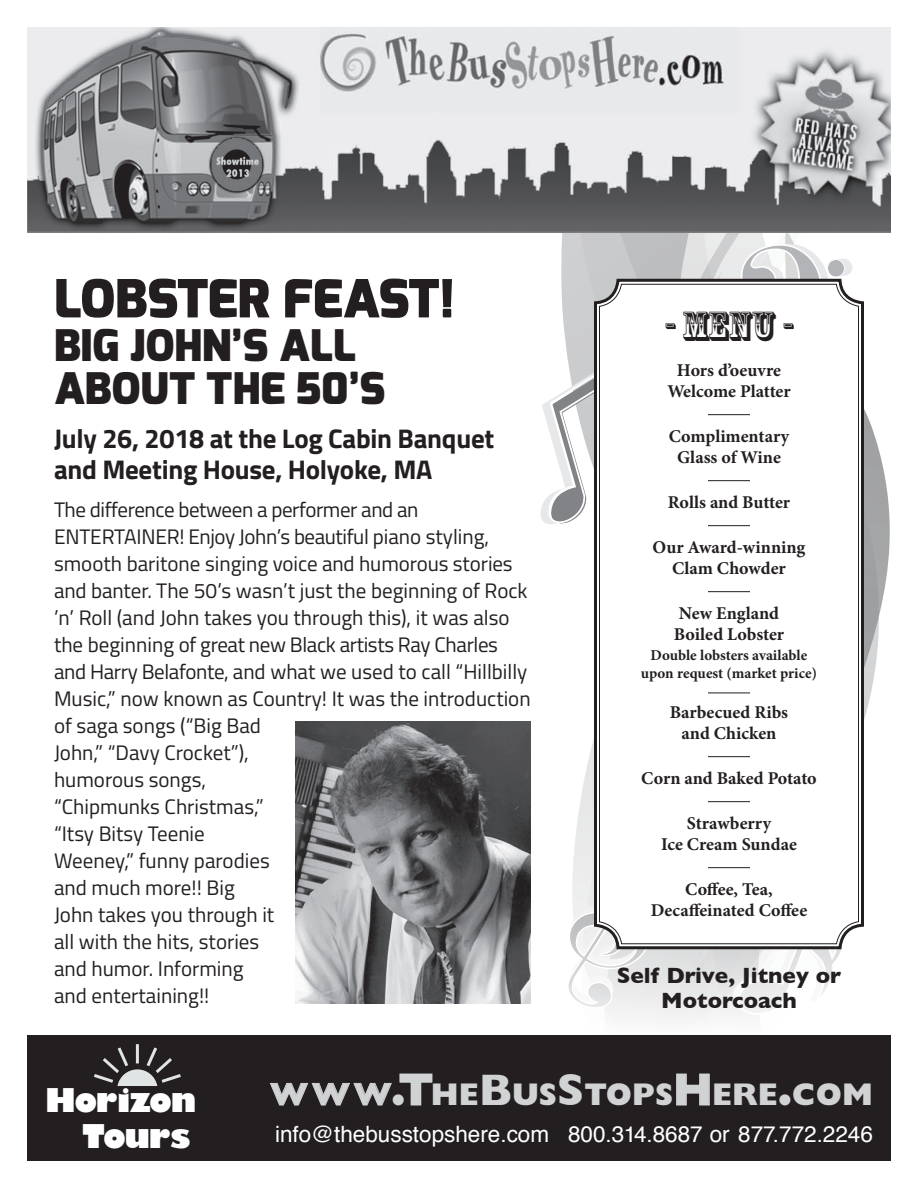
<style>
.page{position:relative;width:918px;height:1188px;background:#fff}
.page>*{position:absolute;margin:0;border:0;box-sizing:border-box;transform-origin:0 0}
.t1{font:900 52.5px "Exo";letter-spacing:-.01em;color:#231f20}
.t2{font:900 43.5px/43.5px "Exo";color:#231f20}
.t3{font:39px "Rosewood Std";color:#231f20}
.t4{font:800 31.8px/36px "Gill Sans";letter-spacing:-.035em;color:#fff;text-align:right}
.t5{font:800 31.5px "Gill Sans";color:#d1d2d4}
.t6{font:700 27px/31.5px "Titillium";letter-spacing:-.01em;color:#231f20}
.t7{font:22.5px "Helvetica";color:#fff}
.t8{font:700 22.5px/25.5px "Gill Sans";color:#231f20;text-align:center}
.t9{font:21px/27px "Titillium";color:#231f20}
.t10{font:700 18px/21px "Minion Pro";color:#231f20;text-align:center}
.t11{font:700 15px/18px "Minion Pro";color:#231f20;text-align:center}
.s1{font-weight:700}
.s2{font-size:45px}
.s3{font-weight:700;font-size:45px}
</style>
<div class="page">
<svg style="left:879px;top:451px;width:11px;height:164px"></svg>
<svg style="left:866px;top:413px;width:13px;height:299px"></svg>
<svg style="left:561px;top:232px;width:145px;height:539px"></svg>
<svg style="left:568px;top:809px;width:83px;height:200px"></svg>
<img style="left:706px;top:232px;width:174px;height:45px">
<svg style="left:734px;top:244px;width:118px;height:33px"></svg>
<img style="left:561px;top:327px;width:31px;height:28px">
<img style="left:575px;top:599px;width:17px;height:28px">
<svg style="left:540px;top:355px;width:52px;height:244px"></svg>
<svg style="left:674px;top:951px;width:167px;height:67px"></svg>
<div style="left:27px;top:1035px;width:864px;height:126px;background:#231f20"></div>
<svg style="left:270px;top:1082px;width:122px;height:24px"></svg>
<svg style="left:399px;top:1073px;width:34px;height:33px"></svg>
<svg style="left:676px;top:1073px;width:34px;height:33px"></svg>
<svg style="left:94px;top:1044px;width:87px;height:42px"></svg>
<img style="left:27px;top:27px;width:864px;height:205px">
<svg style="left:592px;top:277px;width:274px;height:674px"></svg>
<div style="left:599px;top:284px;width:260px;height:660px;border:1px solid #231f20;border-radius:22px"></div>
<img style="left:295px;top:721px;width:236px;height:283px">
<h1 class="t1" style="left:54px;top:265px;width:402px">LOBSTER FEAST!</h1>
<h2 class="t2" style="left:54px;top:324px;width:333px">BIG JOHN’S ALL<br>ABOUT THE 50’S</h2>
<p class="t6" style="left:54px;top:421px;width:442px">July 26, 2018 at the Log Cabin Banquet and Meeting House, Holyoke, MA</p>
<p class="t9" style="left:54px;top:495px;width:478px">The difference between a performer and an ENTERTAINER! Enjoy John’s beautiful piano styling, smooth baritone singing voice and humorous stories and banter. The 50’s wasn’t just the beginning of Rock ’n’ Roll (and John takes you through this), it was also the beginning of great new Black artists Ray Charles and Harry Belafonte, and what we used to call “Hillbilly Music,” now known as Country! It was the introduction of saga songs (“Big Bad<br>John,” “Davy Crocket”),<br>humorous songs,<br>“Chipmunks Christmas,”<br>“Itsy Bitsy Teenie<br>Weeney,” funny parodies<br>and much more!! Big<br>John takes you through it<br>all with the hits, stories<br>and humor. Informing<br>and entertaining!!</p>
<h3 class="t3" style="left:664px;top:303px;width:130px">- MENU -</h3>
<p class="t10" style="left:667px;top:360px;width:125px">Hors d’oeuvre<br>Welcome Platter</p>
<p class="t10" style="left:669px;top:426px;width:122px">Complimentary<br>Glass of Wine</p>
<p class="t10" style="left:668px;top:492px;width:124px">Rolls and Butter</p>
<p class="t10" style="left:653px;top:537px;width:154px">Our Award-winning<br>Clam Chowder</p>
<p class="t10" style="left:674px;top:603px;width:112px;text-align:left">New England<br>Boiled Lobster</p>
<p class="t11" style="left:641px;top:646px;width:178px">Double lobsters available upon request (market price)</p>
<p class="t10" style="left:670px;top:702px;width:120px">Barbecued Ribs and Chicken</p>
<p class="t10" style="left:641px;top:768px;width:177px">Corn and Baked Potato</p>
<p class="t10" style="left:661px;top:813px;width:137px">Strawberry<br>Ice Cream Sundae</p>
<p class="t10" style="left:651px;top:879px;width:158px">Coffee, Tea,<br>Decaffeinated Coffee</p>
<p class="t8" style="left:617px;top:962px;width:226px">Self Drive, Jitney or<br>Motorcoach</p>
<h3 class="t4" style="left:45px;top:1082px;width:153px">Horizon<br>Tours</h3>
<h3 class="t5" style="left:270px;top:1076px;width:604px"><span class="s1">WWW</span><span class="s2">.</span><span class="s3">T</span>HE<span class="s3">B</span>US<span class="s3">S</span>TOPS<span class="s3">H</span>ERE<span class="s2">.</span>COM</h3>
<p class="t7" style="left:275px;top:1116px;width:599px">info@thebusstopshere.com 800.314.8687 or 877.772.2246</p>
</div>
